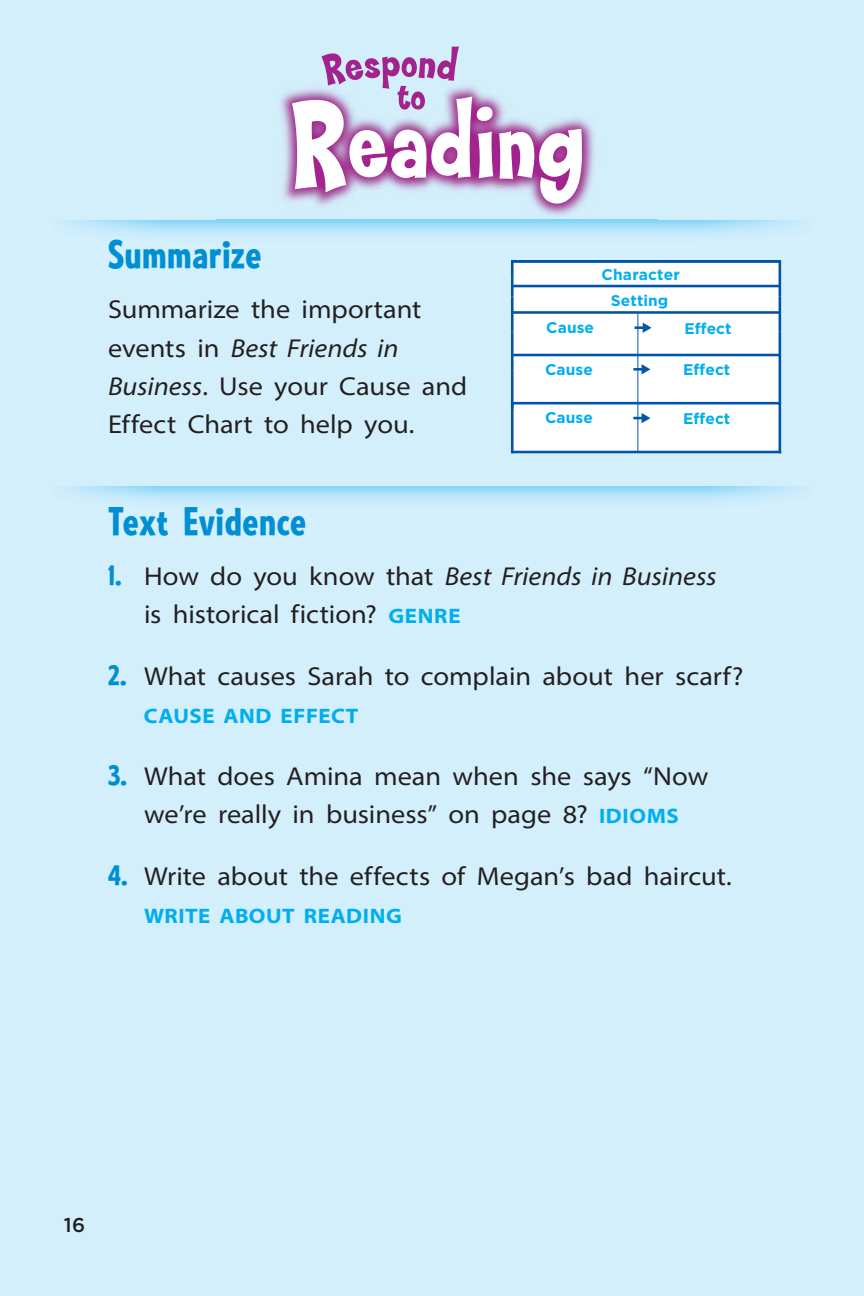
<style>
.page{position:relative;width:864px;height:1296px;background:#d4effc}
.page>*{position:absolute;margin:0;border:0;box-sizing:border-box;transform-origin:0 0}
.t1{font:40px "Ed Gothic";letter-spacing:.02em;color:#008fd4}
.t2{font:semi-expanded 26px/38px "Myriad Pro";color:#231f20}
.t3{font:700 semi-expanded 21px "Myriad Pro";letter-spacing:.02em;color:#00aeef}
.t4{font:500 20px "MMH Gotham";color:#231f20}
.t5{font:700 15.4px/26.4px "MMH Gotham";letter-spacing:.005em;color:#00aeef;text-align:center}
.s1{font-style:italic}
.s2{font-family:"Ed Gothic";font-stretch:normal;font-size:28px;color:#008fd4}
.s3{font-weight:700;font-size:21px;color:#00aeef}
</style>
<div class="page">
<img style="left:216px;top:92px;width:442px;height:128px">
<svg style="left:292px;top:46px;width:291px;height:159px"></svg>
<div style="left:514px;top:333px;width:265px;height:118px;background:#fff"></div>
<hr style="left:779px;top:331px;width:2px;height:73px;background:#0054a6">
<hr style="left:511px;top:331px;width:3px;height:39px;background:#0054a6">
<hr style="left:511px;top:370px;width:3px;height:39px;background:#0054a6">
<div style="left:511px;top:402px;width:270px;height:53px;border:3px solid #0054a6"></div>
<hr style="left:512px;top:354px;width:268px;height:2px;background:#0054a6">
<hr style="left:512px;top:451px;width:269px;height:2px;background:#0054a6">
<svg style="left:510px;top:260px;width:272px;height:73px;background:#dfe9f4"></svg>
<svg style="left:633px;top:364px;width:17px;height:10px"></svg>
<svg style="left:633px;top:413px;width:17px;height:10px"></svg>
<hr style="left:638px;top:314px;width:1px;height:137px;background:#0057a8">
<p class="t1" style="left:108px;top:241px;width:155px">Summarize</p>
<p class="t2" style="left:108px;top:293px;width:361px">Summarize the important events in <span class="s1">Best Friends in<br>Business</span>. Use your Cause and<br>Effect Chart to help you.</p>
<p class="t5" style="left:601px;top:262px;width:80px">Character<br>Setting</p>
<p class="t5" style="left:546px;top:315px;width:49px">Cause</p>
<p class="t5" style="left:684px;top:316px;width:49px">Effect</p>
<p class="t5" style="left:545px;top:357px;width:49px">Cause</p>
<p class="t5" style="left:683px;top:357px;width:49px">Effect</p>
<p class="t5" style="left:545px;top:406px;width:49px">Cause</p>
<p class="t5" style="left:683px;top:406px;width:49px">Effect</p>
<p class="t1" style="left:108px;top:507px;width:200px">Text Evidence</p>
<p class="t2" style="left:144px;top:559px;width:574px;text-indent:-36px"><span class="s2">1.</span> How do you know that <span class="s1">Best Friends in Business </span>is historical fiction? <span class="s3">GENRE</span></p>
<p class="t2" style="left:108px;top:659px;width:637px"><span class="s2">2.</span> What causes Sarah to complain about her scarf?</p>
<p class="t3" style="left:144px;top:707px;width:216px">CAUSE AND EFFECT</p>
<p class="t2" style="left:108px;top:759px;width:602px;text-align:center"><span class="s2">3.</span> What does Amina mean when she says “Now we’re really in business” on page 8? <span class="s3">IDIOMS</span></p>
<p class="t2" style="left:108px;top:859px;width:625px"><span class="s2">4.</span> Write about the effects of Megan’s bad haircut.</p>
<p class="t3" style="left:144px;top:907px;width:259px">WRITE ABOUT READING</p>
<p class="t4" style="left:64px;top:1217px;width:23px">16</p>
</div>
